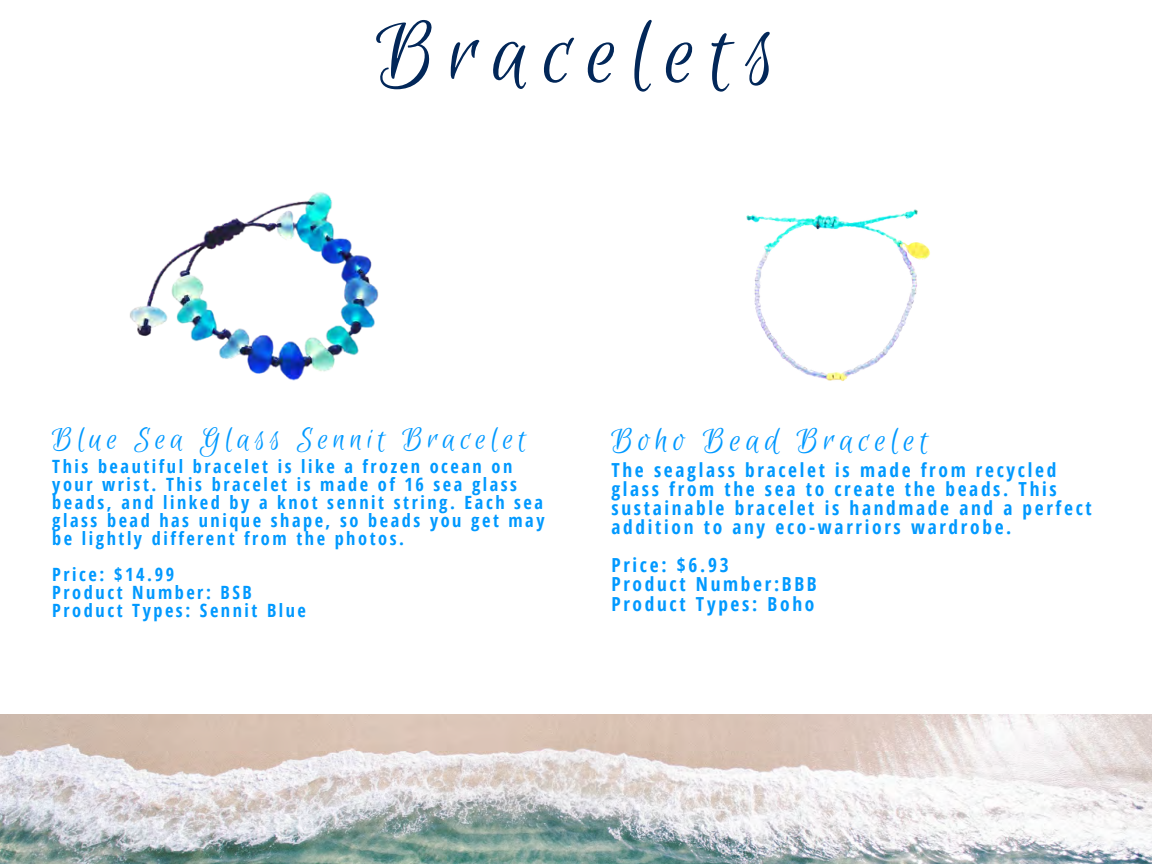
<style>
.page{position:relative;width:1152px;height:864px;background:#fff}
.page>*{position:absolute;margin:0;border:0;box-sizing:border-box;transform-origin:0 0}
.t1{font:97.5px "Euphoria Script";letter-spacing:.14em;color:#022759}
.t2{font:36px "Euphoria Script";letter-spacing:.14em;color:#09f}
.t3{font:33.9px "Euphoria Script";letter-spacing:.14em;color:#09f}
.t4{font:700 19.35px/19px "Open Sans Condensed";letter-spacing:.14em;color:#09f}
.t5{font:700 18.3px/36px "Open Sans Condensed";letter-spacing:.14em;color:#09f}
</style>
<div class="page">
<img style="left:0;top:714px;width:1152px;height:150px">
<img style="left:130px;top:192px;width:249px;height:189px">
<img style="left:746px;top:209px;width:184px;height:172px">
<h1 class="t1" style="left:376px;top:1px;width:401px">Bracelets</h1>
<p class="t3" style="left:52px;top:421px;width:475px">Blue Sea Glass Sennit Bracelet</p>
<p class="t5" style="left:52px;top:448px;width:462px">This beautiful bracelet is like a frozen ocean on</p>
<p class="t5" style="left:52px;top:466px;width:466px">your wrist. This bracelet is made of 16 sea glass</p>
<p class="t5" style="left:52px;top:484px;width:492px">beads, and linked by a knot sennit string. Each sea</p>
<p class="t5" style="left:52px;top:502px;width:494px">glass bead has unique shape, so beads you get may</p>
<p class="t5" style="left:52px;top:520px;width:353px">be lightly different from the photos.<br>Price: $14.99</p>
<p class="t5" style="left:52px;top:583px;width:255px;line-height:18px">Product Number: BSB<br>Product Types: Sennit Blue</p>
<h2 class="t2" style="left:611px;top:421px;width:319px">Boho Bead Bracelet</h2>
<p class="t4" style="left:611px;top:460px;width:482px">The seaglass bracelet is made from recycled glass from the sea to create the beads. This sustainable bracelet is handmade and a perfect addition to any eco-warriors wardrobe.</p>
<p class="t4" style="left:611px;top:555px;width:207px">Price: $6.93<br>Product Number:BBB<br>Product Types: Boho</p>
</div>
